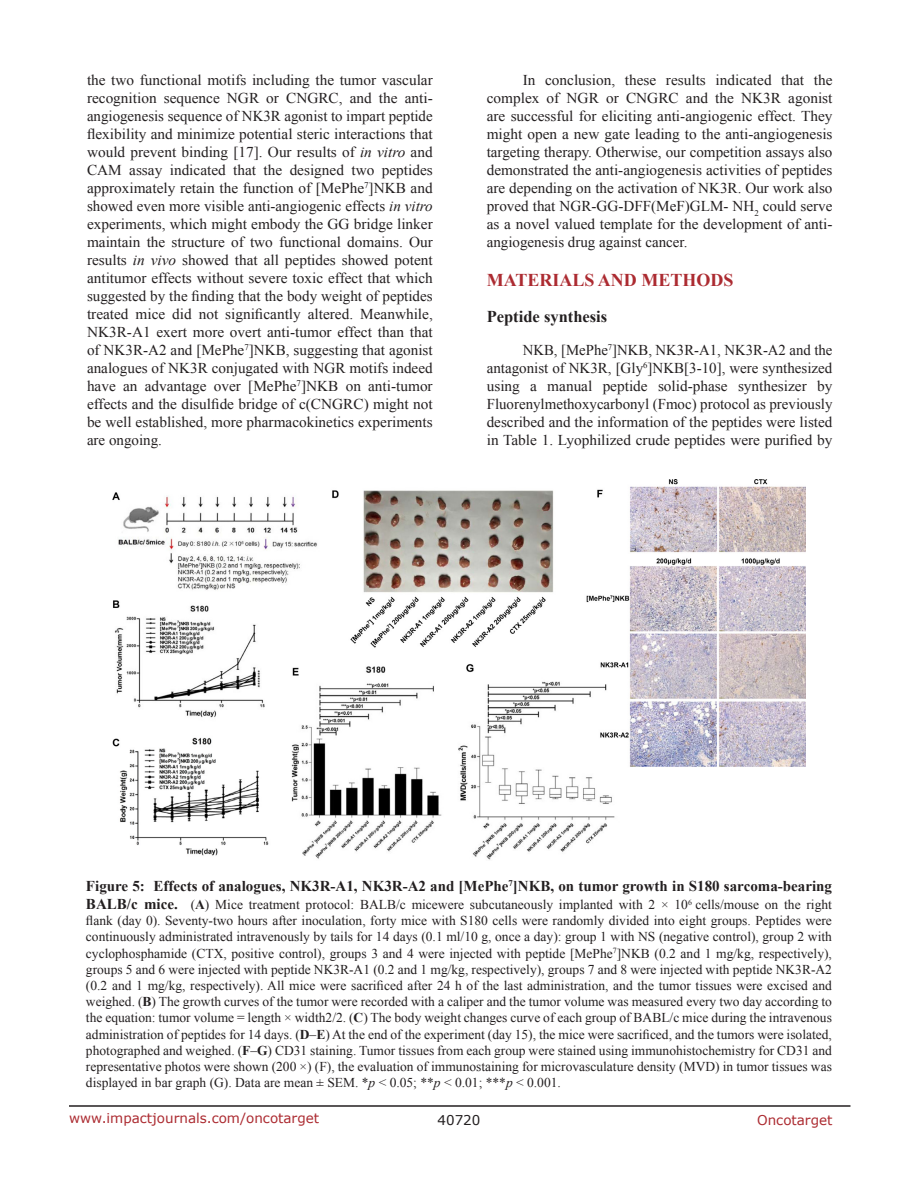
<style>
.page{position:relative;width:918px;height:1188px;background:#fff}
.page>*{position:absolute;margin:0;border:0;box-sizing:border-box;transform-origin:0 0}
.Heading{font:700 18px "Times New Roman";color:#ac2b31}
.SubHeading{font:700 16.5px "Times New Roman";color:#231f20}
.BodyText{font:15px/18px "Times New Roman";color:#231f20;text-align:justify}
.FigureText{font:700 15px "Times New Roman";color:#231f20}
.FigureText-2{font:13.5px/16.2px "Times New Roman";color:#231f20;text-align:justify}
.t1{font:13.5px "Verdana";color:#ac2b31}
.t2{font:13.5px "Verdana";color:#231f20}
.s1{font-style:italic}
.s2{font-weight:700;font-size:15px}
.s3{font-weight:700}
</style>
<div class="page">
<hr style="left:69px;top:1105px;width:781px;height:2px;background:#231f20">
<img style="left:112px;top:479px;width:694px;height:381px">
<p class="BodyText" style="left:87px;top:71px;width:347px">the two functional motifs including the tumor vascular recognition sequence NGR or CNGRC, and the anti&shy;angiogenesis sequence of NK3R agonist to impart peptide flexibility and minimize potential steric interactions that would prevent binding [17]. Our results of <span class="s1">in vitro</span> and CAM assay indicated that the designed two peptides approximately retain the function of [MePhe<sup>7</sup>]NKB and showed even more visible anti-angiogenic effects <span class="s1">in vitro </span>experiments, which might embody the GG bridge linker maintain the structure of two functional domains. Our results <span class="s1">in vivo</span> showed that all peptides showed potent antitumor effects without severe toxic effect that which suggested by the finding that the body weight of peptides treated mice did not significantly altered. Meanwhile, NK3R-A1 exert more overt anti-tumor effect than that of NK3R-A2 and [MePhe<sup>7</sup>]NKB, suggesting that agonist analogues of NK3R conjugated with NGR motifs indeed have an advantage over [MePhe<sup>7</sup>]NKB on anti-tumor effects and the disulfide bridge of c(CNGRC) might not be well established, more pharmacokinetics experiments are ongoing.</p>
<p class="BodyText" style="left:487px;top:71px;width:347px;text-indent:36px">In conclusion, these results indicated that the complex of NGR or CNGRC and the NK3R agonist are successful for eliciting anti-angiogenic effect. They might open a new gate leading to the anti-angiogenesis targeting therapy. Otherwise, our competition assays also demonstrated the anti-angiogenesis activities of peptides are depending on the activation of NK3R. Our work also proved that NGR-GG-DFF(MeF)GLM- NH<sub>2</sub> could serve as a novel valued template for the development of anti&shy;angiogenesis drug against cancer.</p>
<p class="Heading" style="left:487px;top:267px;width:248px">MATERIALS AND METHODS</p>
<p class="SubHeading" style="left:487px;top:305px;width:122px">Peptide synthesis</p>
<p class="BodyText" style="left:487px;top:341px;width:347px;text-indent:36px">NKB, [MePhe<sup>7</sup>]NKB, NK3R-A1, NK3R-A2 and the antagonist of NK3R, [Gly<sup>6</sup>]NKB[3-10], were synthesized using a manual peptide solid-phase synthesizer by Fluorenylmethoxycarbonyl (Fmoc) protocol as previously described and the information of the peptides were listed in Table 1. Lyophilized crude peptides were purified by</p>
<p class="FigureText" style="left:86px;top:876px;width:748px">Figure 5: Effects of analogues, NK3R-A1, NK3R-A2 and [MePhe<sup>7</sup>]NKB, on tumor growth in S180 sarcoma-bearing</p>
<p class="FigureText-2" style="left:86px;top:896px;width:748px"><span class="s2">BALB/c mice.</span> (<span class="s3">A</span>) Mice treatment protocol: BALB/c micewere subcutaneously implanted with 2 × 10<sup>6</sup> cells/mouse on the right flank (day 0). Seventy-two hours after inoculation, forty mice with S180 cells were randomly divided into eight groups. Peptides were continuously administrated intravenously by tails for 14 days (0.1 ml/10 g, once a day): group 1 with NS (negative control), group 2 with cyclophosphamide (CTX, positive control), groups 3 and 4 were injected with peptide [MePhe<sup>7</sup>]NKB (0.2 and 1 mg/kg, respectively), groups 5 and 6 were injected with peptide NK3R-A1 (0.2 and 1 mg/kg, respectively), groups 7 and 8 were injected with peptide NK3R-A2 (0.2 and 1 mg/kg, respectively). All mice were sacrificed after 24 h of the last administration, and the tumor tissues were excised and weighed. (<span class="s3">B</span>) The growth curves of the tumor were recorded with a caliper and the tumor volume was measured every two day according to the equation: tumor volume = length × width2/2. (<span class="s3">C</span>) The body weight changes curve of each group of BABL/c mice during the intravenous administration of peptides for 14 days. (<span class="s3">D</span>–<span class="s3">E</span>) At the end of the experiment (day 15), the mice were sacrificed, and the tumors were isolated, photographed and weighed. (<span class="s3">F</span>–<span class="s3">G</span>) CD31 staining. Tumor tissues from each group were stained using immunohistochemistry for CD31 and representative photos were shown (200 ×) (F), the evaluation of immunostaining for microvasculature density (MVD) in tumor tissues was displayed in bar graph (G). Data are mean ± SEM. *<span class="s1">p</span> &lt; 0.05; **<span class="s1">p</span> &lt; 0.01; ***<span class="s1">p</span> &lt; 0.001.</p>
<p class="t1" style="left:69px;top:1109px;width:252px">www.impactjournals.com/oncotarget</p>
<p class="t2" style="left:438px;top:1111px;width:44px">40720</p>
<p class="t1" style="left:757px;top:1111px;width:77px">Oncotarget</p>
</div>
